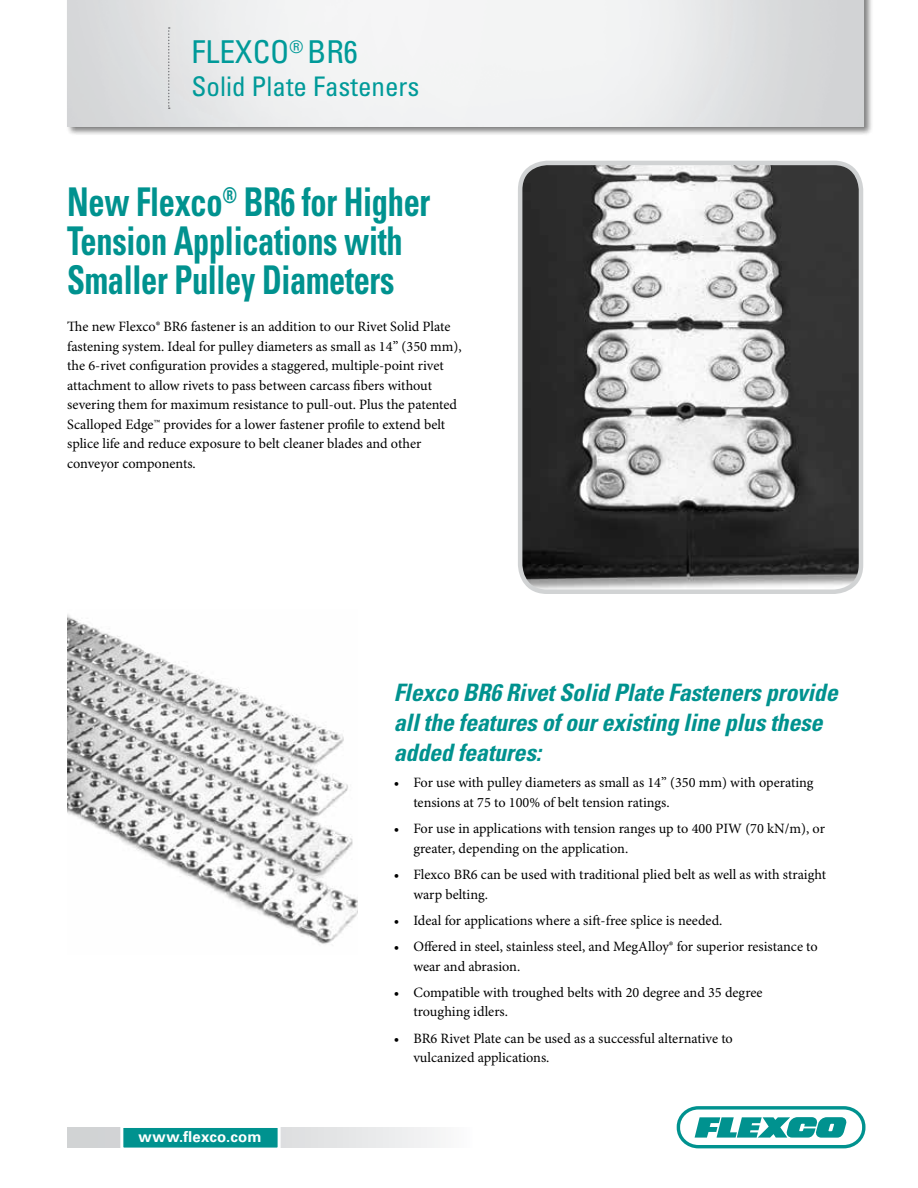
<style>
.page{position:relative;width:918px;height:1188px;background:#fff}
.page>*{position:absolute;margin:0;border:0;box-sizing:border-box;transform-origin:0 0}
.t1{font:700 condensed 39.6px/39px "Univers LT Std";letter-spacing:-.01em;color:#00928f;scale:.82 1}
.t2{font:condensed 31.5px "Univers LT Std";color:#009a99}
.t3{font:condensed 27px "Univers LT Std";color:#009a99}
.t4{font:italic 700 condensed 24px/30px "Univers LT Std";letter-spacing:-.01em;color:#00928f}
.t5{font:700 15.6px "Univers LT Std";letter-spacing:.005em;color:#fff}
.t6{font:700 15px "Univers LT Std";letter-spacing:.02em;color:#fff}
.t7{font:14.25px/19.5px "Minion Pro";color:#000}
</style>
<div class="page">
<div style="left:66px;top:0;width:808px;height:136px;background:#000;opacity:.5"></div>
<img style="left:68px;top:0;width:796px;height:126px">
<svg style="left:677px;top:1106px;width:188px;height:42px"></svg>
<svg style="left:68px;top:1128px;width:370px;height:20px"></svg>
<div style="left:120px;top:1125px;width:161px;height:26px;background:#00928f;border:3px solid #fff"></div>
<img style="left:68px;top:614px;width:290px;height:330px">
<img style="left:520px;top:163px;width:341px;height:426px">
<div style="left:518px;top:161px;width:345px;height:433px;border:4px solid #d1d3d4;border-radius:27px"></div>
<svg style="left:168px;top:27px;width:2px;height:82px"></svg>
<h2 class="t2" style="left:192px;top:32px;width:168px">Flexco<sup>®</sup> BR6</h2>
<h3 class="t3" style="left:192px;top:70px;width:229px">Solid Plate Fasteners</h3>
<h1 class="t1" style="left:67px;top:182px;width:444px">New Flexco<sup>®</sup> BR6 for Higher<br>Tension Applications with<br>Smaller Pulley Diameters</h1>
<p class="t7" style="left:67px;top:317px;width:396px">The new Flexco® BR6 fastener is an addition to our Rivet Solid Plate fastening system. Ideal for pulley diameters as small as 14” (350 mm), the 6-rivet configuration provides a staggered, multiple-point rivet attachment to allow rivets to pass between carcass fibers without severing them for maximum resistance to pull-out. Plus the patented Scalloped Edge™ provides for a lower fastener profile to extend belt splice life and reduce exposure to belt cleaner blades and other conveyor components.</p>
<p class="t6" style="left:138px;top:1128px;width:125px">www.flexco.com</p>
<p class="t5" style="left:125px;top:1128px;width:130px">w w.flexco.com</p>
<h3 class="t4" style="left:394px;top:678px;width:445px">Flexco BR6 Rivet Solid Plate Fasteners provide all the features of our existing line plus these added features:</h3>
<p class="t7" style="left:413px;top:774px;width:402px;text-indent:-19px">• For use with pulley diameters as small as 14” (350 mm) with operating tensions at 75 to 100% of belt tension ratings.</p>
<p class="t7" style="left:413px;top:820px;width:413px;text-indent:-19px">• For use in applications with tension ranges up to 400 PIW (70 kN/m), or greater, depending on the application.</p>
<p class="t7" style="left:413px;top:865px;width:414px;text-indent:-19px">• Flexco BR6 can be used with traditional plied belt as well as with straight warp belting.</p>
<p class="t7" style="left:394px;top:911px;width:330px">• Ideal for applications where a sift-free splice is needed.</p>
<p class="t7" style="left:413px;top:937px;width:406px;text-indent:-19px">• Offered in steel, stainless steel, and MegAlloy® for superior resistance to wear and abrasion.</p>
<p class="t7" style="left:413px;top:983px;width:351px;text-indent:-19px">• Compatible with troughed belts with 20 degree and 35 degree troughing idlers.</p>
<p class="t7" style="left:413px;top:1029px;width:321px;text-indent:-19px">• BR6 Rivet Plate can be used as a successful alternative to vulcanized applications.</p>
</div>
